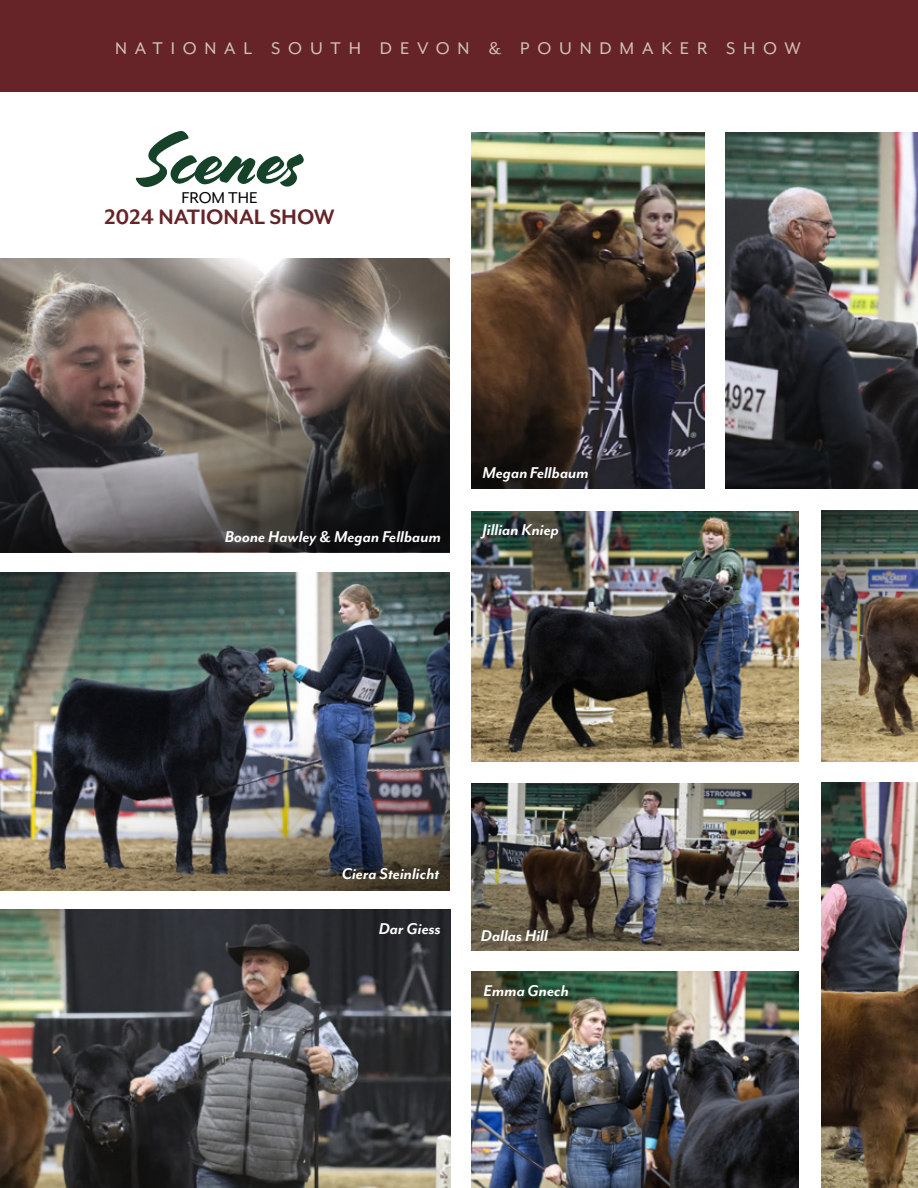
<style>
.page{position:relative;width:918px;height:1188px;background:#fff}
.page>*{position:absolute;margin:0;border:0;box-sizing:border-box;transform-origin:0 0}
.t1{font:72.3px "Cortado";letter-spacing:-.01em;color:#17422a}
.t2{font:700 24px "Mr Eaves Mod OT";color:#662328}
.t3{font:19.5px "Mr Eaves Mod OT";letter-spacing:.4em;color:#d1c1b6}
.t4{font:italic 700 18px "Mr Eaves Mod OT";color:#fff}
.t5{font:18px "Mr Eaves Mod OT";color:#000}
</style>
<div class="page">
<img style="left:821px;top:782px;width:97px;height:406px">
<hr style="left:917px;top:0;width:1px;height:92px;background:#662328">
<div style="left:0;top:0;width:917px;height:92px;background:#662328"></div>
<svg style="left:0;top:263px;width:450px;height:289px;background:#665e5a"></svg>
<img style="left:472px;top:783px;width:327px;height:168px">
<img style="left:0;top:573px;width:450px;height:317px">
<img style="left:0;top:909px;width:450px;height:279px">
<img style="left:472px;top:972px;width:327px;height:216px">
<img style="left:472px;top:511px;width:327px;height:251px">
<img style="left:725px;top:133px;width:193px;height:356px">
<img style="left:472px;top:133px;width:232px;height:356px">
<img style="left:821px;top:511px;width:97px;height:251px">
<p class="t3" style="left:115px;top:37px;width:687px">NATIONAL SOUTH DEVON &amp; POUNDMAKER SHOW</p>
<h1 class="t1" style="left:138px;top:117px;width:164px">Scenes</h1>
<p class="t5" style="left:181px;top:188px;width:78px">FROM THE</p>
<h2 class="t2" style="left:104px;top:204px;width:232px">2024 NATIONAL SHOW</h2>
<p class="t4" style="left:225px;top:527px;width:218px">Boone Hawley &amp; Megan Fellbaum</p>
<p class="t4" style="left:482px;top:463px;width:108px">Megan Fellbaum</p>
<p class="t4" style="left:482px;top:520px;width:78px">Jillian Kniep</p>
<p class="t4" style="left:342px;top:864px;width:99px">Ciera Steinlicht</p>
<p class="t4" style="left:379px;top:918px;width:64px">Dar Giess</p>
<p class="t4" style="left:481px;top:925px;width:68px">Dallas Hill</p>
<p class="t4" style="left:484px;top:981px;width:87px">Emma Gnech</p>
</div>
